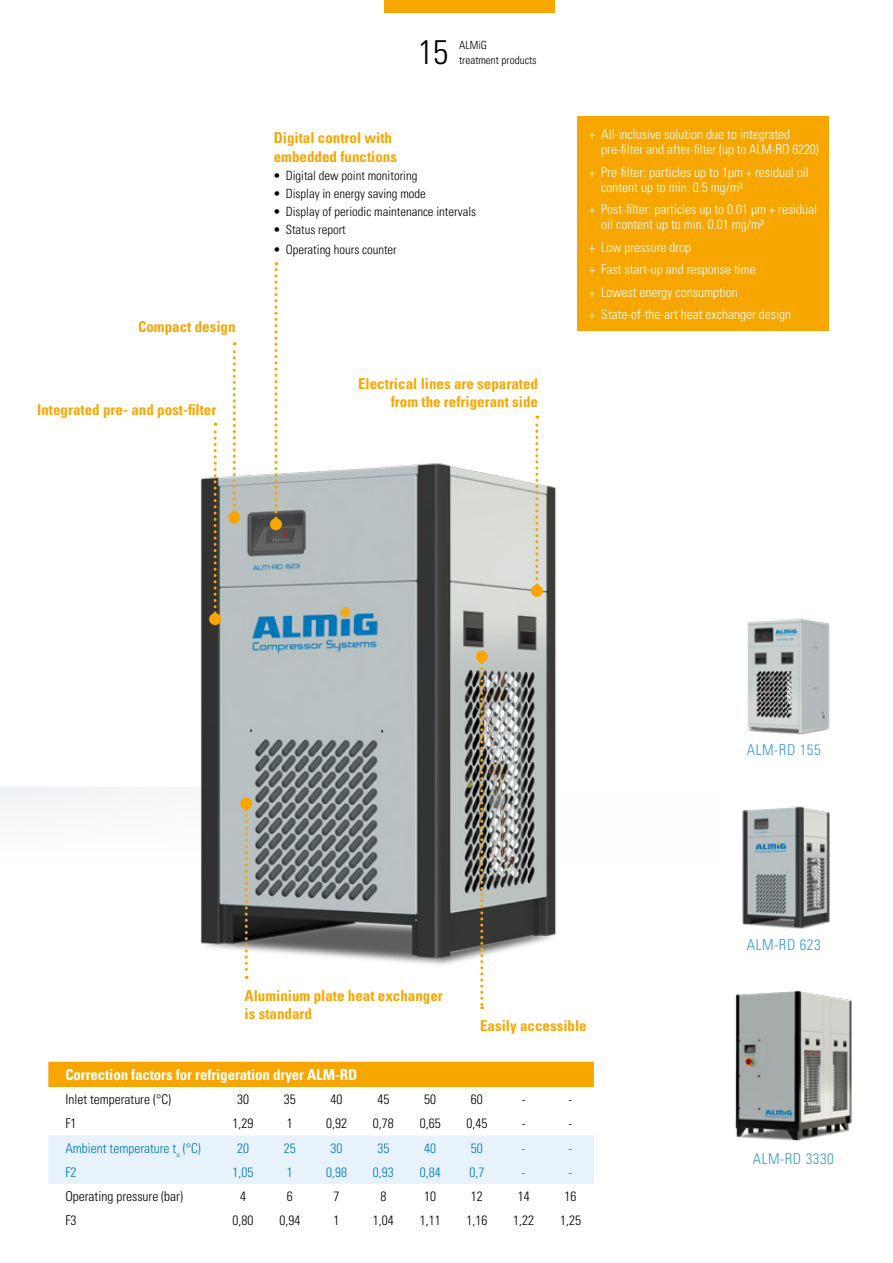
<style>
.page{position:relative;width:893px;height:1263px;background:#fff}
.page>*{position:absolute;margin:0;border:0;box-sizing:border-box;transform-origin:0 0}
.Kapitel_Zahl_22_75pt{font:300 condensed 34.2px "Univers LT Pro";color:#000}
._05_Marg_Blu40_Light{font:700 condensed 15px/18px "Univers LT Pro";color:#f7a600;text-align:right}
.t1{font:700 condensed 15px "Univers LT Pro";letter-spacing:-.01em;color:#fff}
._05_Marg_Blu40_Light-2{font:300 condensed 15px "Univers LT Pro";letter-spacing:.035em;color:#3c9ad0}
.t2{font:300 condensed 13.5px/15px "Univers LT Pro";color:#fff}
.t3{font:300 condensed 13.5px "Univers LT Pro";color:#000}
.t4{font:300 condensed 13.5px "Univers LT Pro";color:#0077ba}
.t5{font:300 condensed 12.75px "Univers LT Pro";color:#000}
.Kapitel_Copy_7_5_10p{font:300 condensed 11.25px "Univers LT Pro";color:#000}
</style>
<div class="page">
<div style="left:577px;top:117px;width:251px;height:214px;background:#f7a600"></div>
<div style="left:48px;top:1062px;width:546px;height:25px;background:#f7a600"></div>
<div style="left:48px;top:1135px;width:546px;height:49px;background:#e8f2fb"></div>
<img style="left:747px;top:618px;width:83px;height:117px">
<img style="left:1px;top:416px;width:556px;height:589px">
<img style="left:742px;top:806px;width:88px;height:123px">
<img style="left:735px;top:990px;width:117px;height:151px">
<svg style="left:535px;top:416px;width:3px;height:169px"></svg>
<div style="left:531px;top:585px;width:12px;height:12px;background:#f7a600;border-radius:50%"></div>
<svg style="left:274px;top:262px;width:3px;height:256px"></svg>
<div style="left:270px;top:518px;width:12px;height:12px;background:#f7a600;border-radius:50%"></div>
<svg style="left:233px;top:342px;width:3px;height:169px"></svg>
<div style="left:228px;top:511px;width:12px;height:12px;background:#f7a600;border-radius:50%"></div>
<svg style="left:245px;top:810px;width:3px;height:169px"></svg>
<div style="left:240px;top:798px;width:12px;height:12px;background:#f7a600;border-radius:50%"></div>
<svg style="left:480px;top:663px;width:3px;height:346px"></svg>
<div style="left:476px;top:651px;width:12px;height:12px;background:#f7a600;border-radius:50%"></div>
<svg style="left:214px;top:423px;width:3px;height:190px"></svg>
<div style="left:209px;top:613px;width:12px;height:12px;background:#f7a600;border-radius:50%"></div>
<div style="left:385px;top:0;width:170px;height:13px;background:#f7a600"></div>
<p class="_05_Marg_Blu40_Light" style="left:138px;top:317px;width:99px">Compact design</p>
<p class="_05_Marg_Blu40_Light" style="left:37px;top:400px;width:181px">Integrated pre- and post-filter</p>
<p class="Kapitel_Zahl_22_75pt" style="left:418px;top:29px;width:32px">15</p>
<p class="Kapitel_Copy_7_5_10p" style="left:459px;top:37px;width:30px">ALMiG</p>
<p class="Kapitel_Copy_7_5_10p" style="left:459px;top:52px;width:79px">treatment products</p>
<p class="_05_Marg_Blu40_Light" style="left:274px;top:128px;width:120px">Digital control with</p>
<p class="_05_Marg_Blu40_Light" style="left:274px;top:148px;width:125px">embedded functions</p>
<p class="t5" style="left:274px;top:167px;width:145px">• Digital dew point monitoring</p>
<p class="t5" style="left:274px;top:185px;width:154px">• Display in energy saving mode</p>
<p class="t5" style="left:274px;top:203px;width:204px">• Display of periodic maintenance intervals</p>
<p class="t5" style="left:274px;top:221px;width:74px">• Status report</p>
<p class="t5" style="left:274px;top:241px;width:125px">• Operating hours counter</p>
<p class="_05_Marg_Blu40_Light" style="left:358px;top:375px;width:181px">Electrical lines are separated from the refrigerant side</p>
<p class="t2" style="left:601px;top:126px;width:219px;text-indent:-12px">+ All-inclusive solution due to integrated pre-filter and after-filter (up to ALM-RD 6220)</p>
<p class="t2" style="left:601px;top:164px;width:209px;text-indent:-12px">+ Pre-filter: particles up to 1µm + residual oil content up to min. 0.5 mg/m³</p>
<p class="t2" style="left:601px;top:201px;width:217px;text-indent:-12px">+ Post-filter: particles up to 0.01 µm + residual oil content up to min. 0.01 mg/m³</p>
<p class="t2" style="left:589px;top:239px;width:103px">+ Low pressure drop</p>
<p class="t2" style="left:589px;top:261px;width:168px">+ Fast start-up and response time</p>
<p class="t2" style="left:589px;top:284px;width:150px">+ Lowest energy consumption</p>
<p class="t2" style="left:589px;top:306px;width:203px">+ State-of-the-art heat exchanger design</p>
<p class="_05_Marg_Blu40_Light" style="left:244px;top:986px;width:200px;text-align:left">Aluminium plate heat exchanger is standard</p>
<p class="_05_Marg_Blu40_Light" style="left:480px;top:1016px;width:108px">Easily accessible</p>
<p class="_05_Marg_Blu40_Light-2" style="left:747px;top:739px;width:75px">ALM-RD 155</p>
<p class="_05_Marg_Blu40_Light-2" style="left:747px;top:934px;width:75px">ALM-RD 623</p>
<p class="t1" style="left:65px;top:1065px;width:293px">Correction factors for refrigeration dryer ALM-RD</p>
<p class="t3" style="left:65px;top:1090px;width:107px">Inlet temperature (°C)</p>
<p class="t3" style="left:237px;top:1090px;width:13px">30</p>
<p class="t3" style="left:284px;top:1090px;width:13px">35</p>
<p class="t3" style="left:331px;top:1090px;width:13px">40</p>
<p class="t3" style="left:377px;top:1090px;width:13px">45</p>
<p class="t3" style="left:424px;top:1090px;width:13px">50</p>
<p class="t3" style="left:471px;top:1090px;width:13px">60</p>
<p class="t3" style="left:522px;top:1090px;width:5px">-</p>
<p class="t3" style="left:569px;top:1090px;width:5px">-</p>
<p class="t3" style="left:65px;top:1114px;width:13px">F1</p>
<p class="t3" style="left:233px;top:1114px;width:22px">1,29</p>
<p class="t3" style="left:287px;top:1114px;width:7px">1</p>
<p class="t3" style="left:326px;top:1114px;width:22px">0,92</p>
<p class="t3" style="left:373px;top:1114px;width:22px">0,78</p>
<p class="t3" style="left:420px;top:1114px;width:22px">0,65</p>
<p class="t3" style="left:466px;top:1114px;width:22px">0,45</p>
<p class="t3" style="left:522px;top:1114px;width:5px">-</p>
<p class="t3" style="left:569px;top:1114px;width:5px">-</p>
<p class="t4" style="left:65px;top:1138px;width:137px">Ambient temperature t<sub>u</sub> (°C)</p>
<p class="t4" style="left:237px;top:1138px;width:13px">20</p>
<p class="t4" style="left:284px;top:1138px;width:13px">25</p>
<p class="t4" style="left:331px;top:1138px;width:13px">30</p>
<p class="t4" style="left:377px;top:1138px;width:13px">35</p>
<p class="t4" style="left:424px;top:1138px;width:13px">40</p>
<p class="t4" style="left:471px;top:1138px;width:13px">50</p>
<p class="t4" style="left:522px;top:1138px;width:5px">-</p>
<p class="t4" style="left:569px;top:1138px;width:5px">-</p>
<p class="t4" style="left:65px;top:1163px;width:13px">F2</p>
<p class="t4" style="left:233px;top:1163px;width:22px">1,05</p>
<p class="t4" style="left:287px;top:1163px;width:7px">1</p>
<p class="t4" style="left:326px;top:1163px;width:22px">0,98</p>
<p class="t4" style="left:373px;top:1163px;width:22px">0,93</p>
<p class="t4" style="left:420px;top:1163px;width:22px">0,84</p>
<p class="t4" style="left:469px;top:1163px;width:16px">0,7</p>
<p class="t4" style="left:522px;top:1163px;width:5px">-</p>
<p class="t4" style="left:569px;top:1163px;width:5px">-</p>
<p class="t3" style="left:65px;top:1187px;width:119px">Operating pressure (bar)</p>
<p class="t3" style="left:240px;top:1187px;width:7px">4</p>
<p class="t3" style="left:287px;top:1187px;width:7px">6</p>
<p class="t3" style="left:334px;top:1187px;width:7px">7</p>
<p class="t3" style="left:380px;top:1187px;width:7px">8</p>
<p class="t3" style="left:424px;top:1187px;width:13px">10</p>
<p class="t3" style="left:471px;top:1187px;width:13px">12</p>
<p class="t3" style="left:518px;top:1187px;width:13px">14</p>
<p class="t3" style="left:564px;top:1187px;width:13px">16</p>
<p class="t3" style="left:65px;top:1211px;width:13px">F3</p>
<p class="t3" style="left:233px;top:1211px;width:22px">0,80</p>
<p class="t3" style="left:279px;top:1211px;width:22px">0,94</p>
<p class="t3" style="left:334px;top:1211px;width:7px">1</p>
<p class="t3" style="left:373px;top:1211px;width:22px">1,04</p>
<p class="t3" style="left:420px;top:1211px;width:22px">1,11</p>
<p class="t3" style="left:466px;top:1211px;width:22px">1,16</p>
<p class="t3" style="left:513px;top:1211px;width:22px">1,22</p>
<p class="t3" style="left:560px;top:1211px;width:22px">1,25</p>
<p class="_05_Marg_Blu40_Light-2" style="left:753px;top:1148px;width:83px">ALM-RD 3330</p>
</div>
